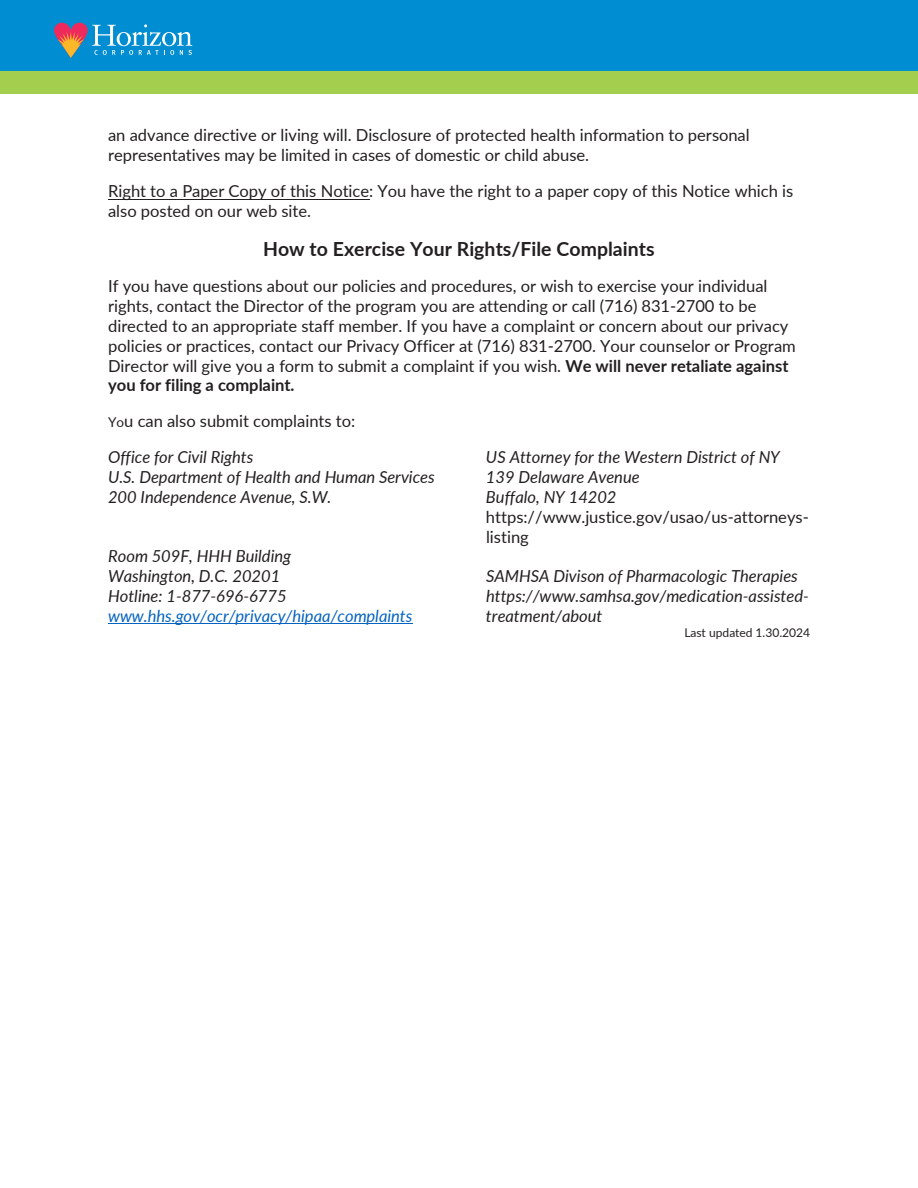
<style>
.page{position:relative;width:918px;height:1188px;background:#fff}
.page>*{position:absolute;margin:0;border:0;box-sizing:border-box;transform-origin:0 0}
.t1{font:700 19.5px "Lato";color:#231f20}
.t2{font:16.5px/19.8px "Lato";color:#231f20}
.t3{font:italic 16.5px/19.8px "Lato";color:#231f20}
.t4{font:italic 16.5px "Lato";color:#0563c1}
.t5{font:12px "Lato";letter-spacing:-.005em;color:#231f20}
.s1{font-weight:700}
.s2{font-size:13.5px}
.s3{font-style:italic}
</style>
<div class="page">
<hr style="left:108px;top:199px;width:261px;height:1px;background:#231f20">
<hr style="left:108px;top:624px;width:304px;height:1px;background:#0563c1">
<div style="left:0;top:0;width:918px;height:71px;background:#008dd1"></div>
<div style="left:0;top:71px;width:918px;height:23px;background:#a4cf4e"></div>
<svg style="left:54px;top:23px;width:138px;height:35px"></svg>
<p class="t2" style="left:108px;top:125px;width:643px">an advance directive or living will. Disclosure of protected health information to personal representatives may be limited in cases of domestic or child abuse.</p>
<p class="t2" style="left:108px;top:180px;width:687px">Right to a Paper Copy of this Notice: You have the right to a paper copy of this Notice which is also posted on our web site.</p>
<p class="t1" style="left:263px;top:234px;width:393px">How to Exercise Your Rights/File Complaints</p>
<p class="t2" style="left:108px;top:276px;width:689px">If you have questions about our policies and procedures, or wish to exercise your individual rights, contact the Director of the program you are attending or call (716) 831-2700 to be directed to an appropriate staff member. If you have a complaint or concern about our privacy policies or practices, contact our Privacy Officer at (716) 831-2700. Your counselor or Program Director will give you a form to submit a complaint if you wish. <span class="s1">We will never retaliate against you for filing a complaint.</span></p>
<p class="t2" style="left:108px;top:403px;width:249px;line-height:36px"><span class="s2">Yo</span>u can also submit complaints to:<br><span class="s3">Office for Civil Rights</span></p>
<p class="t3" style="left:486px;top:447px;width:295px">US Attorney for the Western District of NY</p>
<p class="t3" style="left:108px;top:467px;width:328px">U.S. Department of Health and Human Services</p>
<p class="t3" style="left:486px;top:467px;width:155px">139 Delaware Avenue</p>
<p class="t3" style="left:108px;top:486px;width:225px">200 Independence Avenue, S.W.</p>
<p class="t2" style="left:486px;top:486px;width:324px"><span class="s3">Buffalo, NY 14202 </span>https://www.justice.gov/usao/us-attorneys&shy;listing</p>
<p class="t3" style="left:108px;top:546px;width:185px">Room 509F, HHH Building<br>Washington, D.C. 20201</p>
<p class="t3" style="left:486px;top:566px;width:313px">SAMHSA Divison of Pharmacologic Therapies</p>
<p class="t3" style="left:108px;top:585px;width:180px">Hotline: 1-877-696-6775</p>
<p class="t3" style="left:486px;top:585px;width:324px">https://www.samhsa.gov/medication-assisted-</p>
<p class="t4" style="left:108px;top:604px;width:306px">www.hhs.gov/ocr/privacy/hipaa/complaints</p>
<p class="t3" style="left:486px;top:605px;width:118px">treatment/about</p>
<p class="t5" style="left:684px;top:624px;width:127px">Last updated 1.30.2024</p>
</div>
